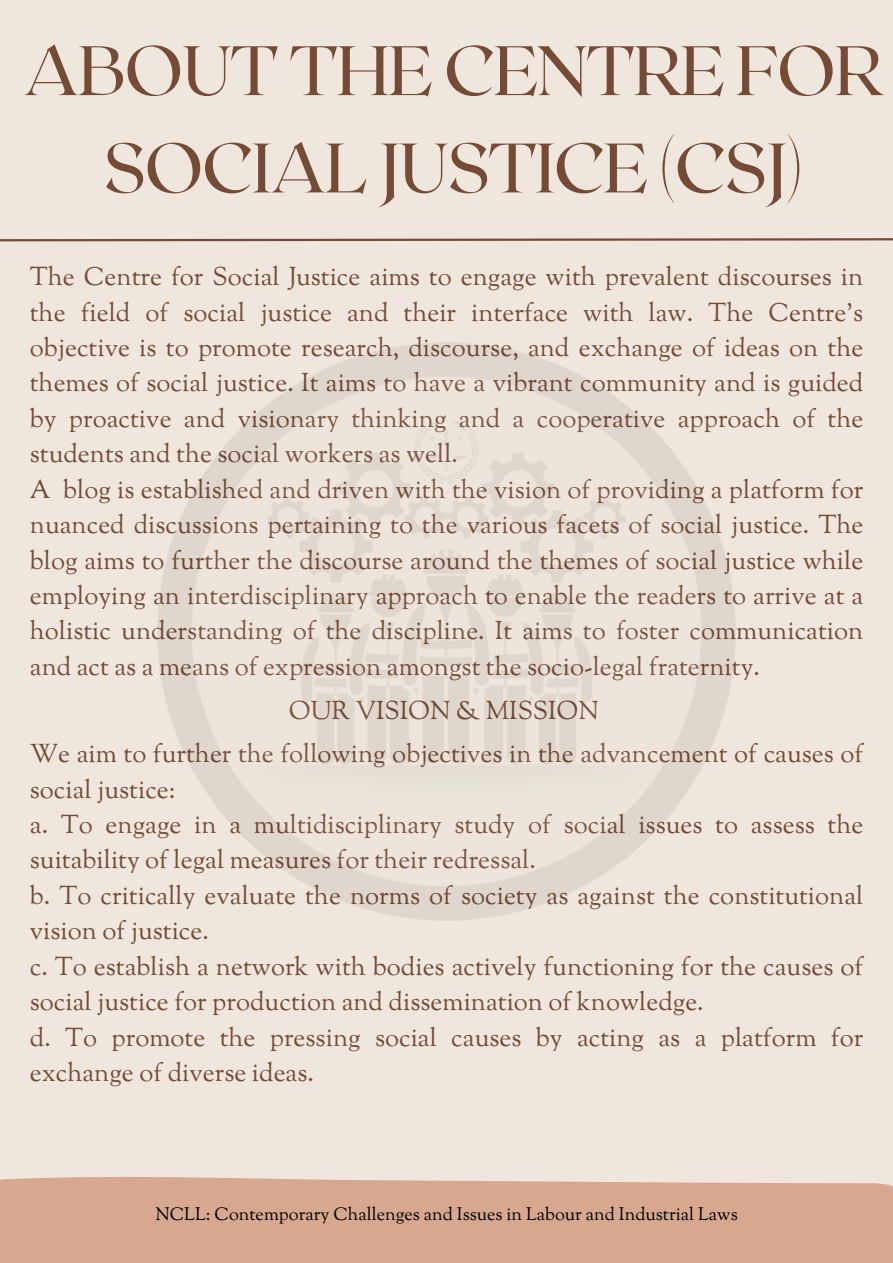
<style>
.page{position:relative;width:893px;height:1263px;background:#efe7dd}
.page>*{position:absolute;margin:0;border:0;box-sizing:border-box;transform-origin:0 0}
.t1{font:69.75px/97.4px "Roxborough CF";letter-spacing:-.02em;color:#764b36;text-align:center}
.t2{font:25.65px/35.4px "Sorts Mill Goudy";color:#764b36}
.t3{font:18px "Sorts Mill Goudy";color:#000}
</style>
<div class="page">
<div style="left:0;top:1177px;width:893px;height:86px;background:#d8a790"></div>
<svg style="left:0;top:238px;width:893px;height:4px"></svg>
<h2 class="t1" style="left:23px;top:19px;width:861px">ABOUT THE CENTRE FOR<br>SOCIAL JUSTICE (CSJ)</h2>
<p class="t2" style="left:30px;top:261px;width:835px">The Centre for Social Justice aims to engage with prevalent discourses in the field of social justice and their interface with law. The Centre’s objective is to promote research, discourse, and exchange of ideas on the themes of social justice. It aims to have a vibrant community and is guided by proactive and visionary thinking and a cooperative approach of the students and the social workers as well.<br>A blog is established and driven with the vision of providing a platform for nuanced discussions pertaining to the various facets of social justice. The blog aims to further the discourse around the themes of social justice while employing an interdisciplinary approach to enable the readers to arrive at a holistic understanding of the discipline. It aims to foster communication and act as a means of expression amongst the socio-legal fraternity.</p>
<p class="t2" style="left:30px;top:691px;width:835px;line-height:43.3px;text-align:center">OUR VISION &amp; MISSION<br>We aim to further the following objectives in the advancement of causes of</p>
<p class="t2" style="left:30px;top:774px;width:835px">social justice:<br>a. To engage in a multidisciplinary study of social issues to assess the suitability of legal measures for their redressal.<br>b. To critically evaluate the norms of society as against the constitutional vision of justice.<br>c. To establish a network with bodies actively functioning for the causes of social justice for production and dissemination of knowledge.<br>d. To promote the pressing social causes by acting as a platform for exchange of diverse ideas.</p>
<h1 class="t3" style="left:155px;top:1202px;width:584px">NCLL: Contemporary Challenges and Issues in Labour and Industrial Laws</h1>
</div>
